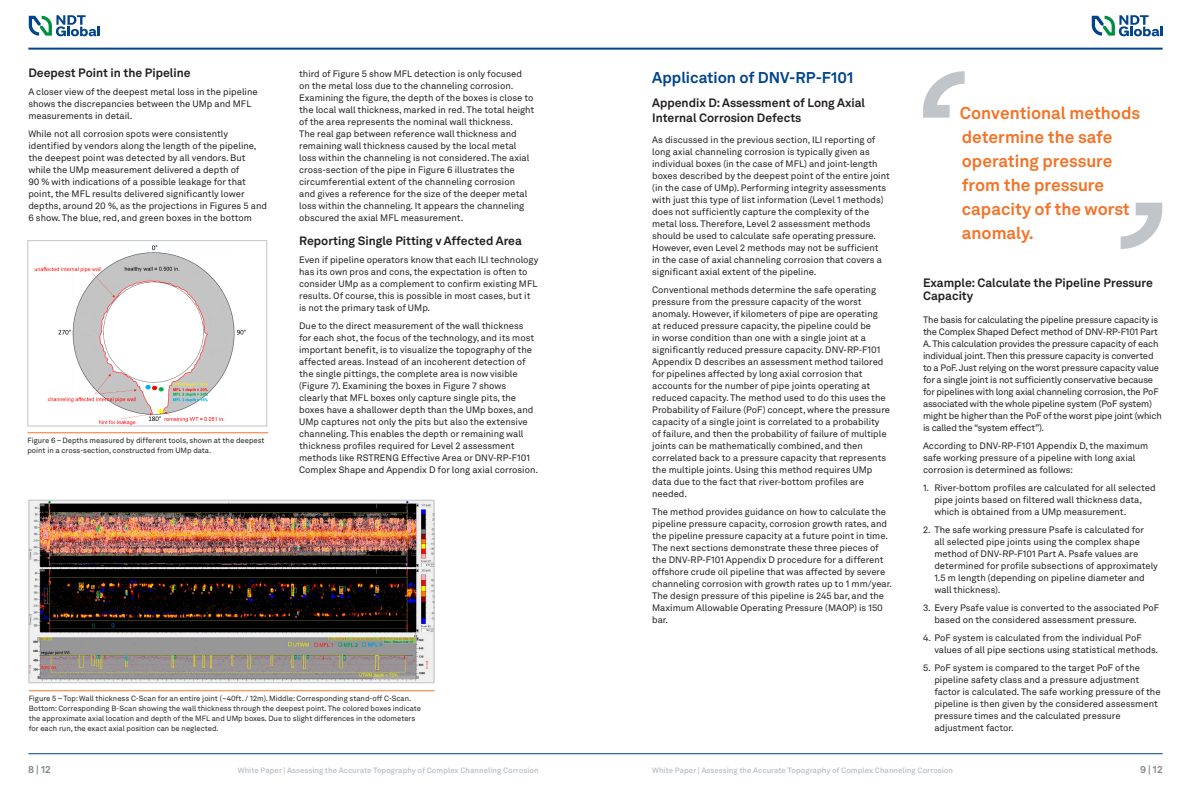
<style>
.page{position:relative;width:1191px;height:792px;background:#fff}
.page>*{position:absolute;margin:0;border:0;box-sizing:border-box;transform-origin:0 0}
.t1{font:700 17px/24px "Akkurat LL";color:#f37328}
.t2{font:700 15.5px "Akkurat LL";color:#01448c}
.t3{font:700 12px/15px "Akkurat LL";color:#231f20}
.t4{font:700 10px "Akkurat LL";color:#82888d}
.t5{font:9.2px/12px "Akkurat LL";color:#231f20}
.t6{font:9.2px/12px "Akkurat LL";letter-spacing:-.02em;color:#231f20}
.t7{font:700 7.8px "Akkurat LL";color:#c0c5ca}
.t8{font:7.5px/10px "Akkurat LL";color:#231f20}
</style>
<div class="page">
<img style="left:34px;top:245px;width:212px;height:179px">
<div style="left:27px;top:240px;width:240px;height:186px;border:1px solid #c0c5ca"></div>
<hr style="left:27px;top:432px;width:241px;height:1px;background:#f37328">
<img style="left:30px;top:502px;width:402px;height:179px">
<div style="left:28px;top:500px;width:406px;height:183px;border:1px solid #c0c5ca"></div>
<hr style="left:29px;top:690px;width:405px;height:1px;background:#f37328">
<svg style="left:923px;top:71px;width:41px;height:47px"></svg>
<svg style="left:1120px;top:203px;width:42px;height:46px"></svg>
<hr style="left:28px;top:48px;width:1134px;height:2px;background:#01448c">
<svg style="left:1091px;top:15px;width:71px;height:22px"></svg>
<svg style="left:29px;top:15px;width:71px;height:22px"></svg>
<hr style="left:28px;top:753px;width:1134px;height:1px;background:#01448c">
<h3 class="t3" style="left:28px;top:65px;width:164px">Deepest Point in the Pipeline</h3>
<p class="t5" style="left:28px;top:86px;width:231px">A closer view of the deepest metal loss in the pipeline shows the discrepancies between the UMp and MFL measurements in detail.</p>
<p class="t5" style="left:28px;top:128px;width:240px">While not all corrosion spots were consistently identified by vendors along the length of the pipeline, the deepest point was detected by all vendors. But while the UMp measurement delivered a depth of<br>90 % with indications of a possible leakage for that point, the MFL results delivered significantly lower depths, around 20 %, as the projections in Figures 5 and 6 show. The blue, red, and green boxes in the bottom</p>
<p class="t5" style="left:299px;top:68px;width:237px">third of Figure 5 show MFL detection is only focused on the metal loss due to the channeling corrosion.<br>Examining the figure, the depth of the boxes is close to the local wall thickness, marked in red. The total height of the area represents the nominal wall thickness.<br>The real gap between reference wall thickness and remaining wall thickness caused by the local metal loss within the channeling is not considered. The axial cross-section of the pipe in Figure 6 illustrates the circumferential extent of the channeling corrosion<br>and gives a reference for the size of the deeper metal loss within the channeling. It appears the channeling obscured the axial MFL measurement.</p>
<h3 class="t3" style="left:299px;top:233px;width:224px">Reporting Single Pitting v Affected Area</h3>
<p class="t5" style="left:299px;top:254px;width:241px">Even if pipeline operators know that each ILI technology has its own pros and cons, the expectation is often to consider UMp as a complement to confirm existing MFL results. Of course, this is possible in most cases, but it is not the primary task of UMp.</p>
<p class="t5" style="left:299px;top:320px;width:240px">Due to the direct measurement of the wall thickness for each shot, the focus of the technology, and its most important benefit, is to visualize the topography of the affected areas. Instead of an incoherent detection of the single pittings, the complete area is now visible (Figure 7). Examining the boxes in Figure 7 shows<br>clearly that MFL boxes only capture single pits, the boxes have a shallower depth than the UMp boxes, and UMp captures not only the pits but also the extensive channeling. This enables the depth or remaining wall thickness profiles required for Level 2 assessment methods like RSTRENG Effective Area or DNV-RP-F101<br>Complex Shape and Appendix D for long axial corrosion.</p>
<h2 class="t2" style="left:652px;top:66px;width:203px">Application of DNV-RP-F101</h2>
<h3 class="t3" style="left:652px;top:95px;width:214px">Appendix D: Assessment of Long Axial<br>Internal Corrosion Defects</h3>
<p class="t5" style="left:652px;top:134px;width:239px">As discussed in the previous section, ILI reporting of long axial channeling corrosion is typically given as individual boxes (in the case of MFL) and joint-length boxes described by the deepest point of the entire joint (in the case of UMp). Performing integrity assessments with just this type of list information (Level 1 methods) does not sufficiently capture the complexity of the metal loss. Therefore, Level 2 assessment methods should be used to calculate safe operating pressure.<br>However, even Level 2 methods may not be sufficient<br>in the case of axial channeling corrosion that covers a significant axial extent of the pipeline.</p>
<p class="t5" style="left:652px;top:284px;width:239px">Conventional methods determine the safe operating pressure from the pressure capacity of the worst anomaly. However, if kilometers of pipe are operating<br>at reduced pressure capacity, the pipeline could be<br>in worse condition than one with a single joint at a significantly reduced pressure capacity. DNV-RP-F101<br>Appendix D describes an assessment method tailored for pipelines affected by long axial corrosion that accounts for the number of pipe joints operating at reduced capacity. The method used to do this uses the Probability of Failure (PoF) concept, where the pressure capacity of a single joint is correlated to a probability of failure, and then the probability of failure of multiple joints can be mathematically combined, and then correlated back to a pressure capacity that represents the multiple joints. Using this method requires UMp data due to the fact that river-bottom profiles are needed.</p>
<p class="t5" style="left:652px;top:505px;width:241px">The method provides guidance on how to calculate the pipeline pressure capacity, corrosion growth rates, and the pipeline pressure capacity at a future point in time.<br>The next sections demonstrate these three pieces of the DNV-RP-F101 Appendix D procedure for a different offshore crude oil pipeline that was affected by severe channeling corrosion with growth rates up to 1 mm/year.<br>The design pressure of this pipeline is 245 bar, and the Maximum Allowable Operating Pressure (MAOP) is 150 bar.</p>
<h1 class="t1" style="left:960px;top:100px;width:182px">Conventional methods determine the safe operating pressure from the pressure capacity of the worst anomaly.</h1>
<h3 class="t3" style="left:923px;top:276px;width:232px;line-height:13px">Example: Calculate the Pipeline Pressure<br>Capacity</h3>
<p class="t6" style="left:923px;top:314px;width:240px">The basis for calculating the pipeline pressure capacity is the Complex Shaped Defect method of DNV-RP-F101 Part A. This calculation provides the pressure capacity of each individual joint. Then this pressure capacity is converted to a PoF. Just relying on the worst pressure capacity value for a single joint is not sufficiently conservative because for pipelines with long axial channeling corrosion, the PoF associated with the whole pipeline system (PoF system) might be higher than the PoF of the worst pipe joint (which is called the “system effect”).</p>
<p class="t5" style="left:923px;top:440px;width:227px">According to DNV-RP-F101 Appendix D, the maximum safe working pressure of a pipeline with long axial corrosion is determined as follows:</p>
<p class="t5" style="left:934px;top:482px;width:223px;text-indent:-11px">1. River-bottom profiles are calculated for all selected pipe joints based on filtered wall thickness data, which is obtained from a UMp measurement.</p>
<p class="t5" style="left:934px;top:524px;width:225px;text-indent:-11px">2. The safe working pressure Psafe is calculated for<br>all selected pipe joints using the complex shape method of DNV-RP-F101 Part A. Psafe values are determined for profile subsections of approximately 1.5 m length (depending on pipeline diameter and wall thickness).</p>
<p class="t5" style="left:934px;top:601px;width:226px;text-indent:-11px">3. Every Psafe value is converted to the associated PoF based on the considered assessment pressure.</p>
<p class="t5" style="left:934px;top:631px;width:225px;text-indent:-11px">4. PoF system is calculated from the individual PoF values of all pipe sections using statistical methods.</p>
<p class="t5" style="left:934px;top:661px;width:228px;text-indent:-11px">5. PoF system is compared to the target PoF of the pipeline safety class and a pressure adjustment factor is calculated. The safe working pressure of the pipeline is then given by the considered assessment pressure times and the calculated pressure adjustment factor.</p>
<p class="t8" style="left:27px;top:435px;width:239px">Figure 6 – Depths measured by different tools, shown at the deepest point in a cross-section, constructed from UMp data.</p>
<p class="t8" style="left:29px;top:693px;width:394px">Figure 5 – Top: Wall thickness C-Scan for an entire joint (~40ft. / 12m). Middle: Corresponding stand-off C-Scan.<br>Bottom: Corresponding B-Scan showing the wall thickness through the deepest point. The colored boxes indicate the approximate axial location and depth of the MFL and UMp boxes. Due to slight differences in the odometers for each run, the exact axial position can be neglected.</p>
<p class="t4" style="left:28px;top:762px;width:24px">8| 12</p>
<p class="t7" style="left:238px;top:764px;width:302px">White Paper | Assessing the Accurate Topography of Complex Channeling Corrosion</p>
<p class="t7" style="left:652px;top:764px;width:302px">White Paper | Assessing the Accurate Topography of Complex Channeling Corrosion</p>
<p class="t4" style="left:1140px;top:762px;width:24px">9| 12</p>
</div>
